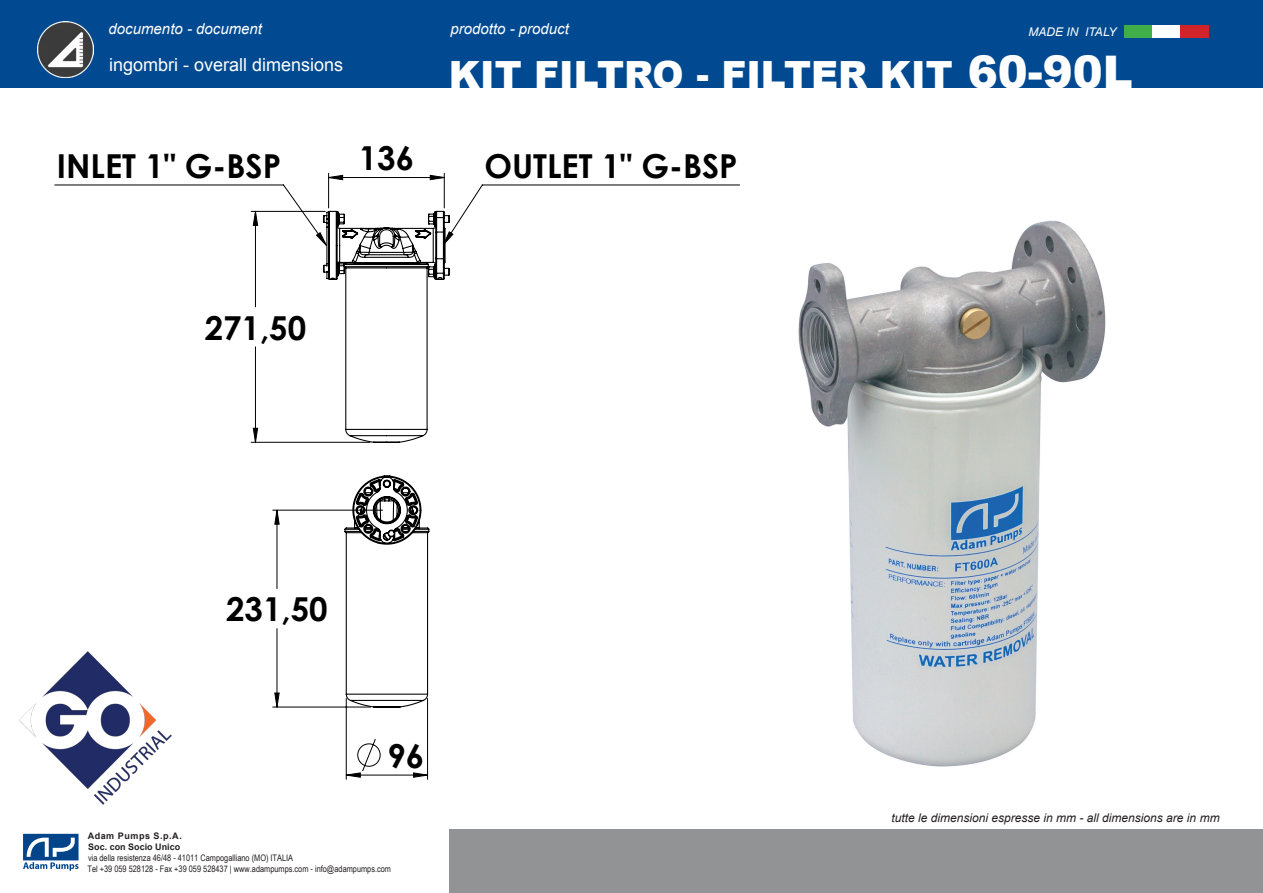
<style>
.page{position:relative;width:1263px;height:893px;background:#fff}
.page>*{position:absolute;margin:0;border:0;box-sizing:border-box;transform-origin:0 0}
.t1{font:900 37.5px "Arial";color:#fff}
.t2{font:700 33px "Century Gothic";color:#000}
.t3{font:18px "Arial";color:#fff}
.t4{font:italic 15px "Arial";color:#fff}
.t5{font:italic 12px "Arial";color:#231f20}
.t6{font:italic 12px "Arial";color:#fff}
.t7{font:9px/10.8px "Arial Narrow";color:#231f20}
.t8{font:700 9px/10.8px "Arial";color:#231f20}
.s1{font-size:45px}
</style>
<div class="page">
<div style="left:0;top:0;width:1263px;height:87px;background:#014a91"></div>
<div style="left:449px;top:829px;width:814px;height:64px;background:#929394"></div>
<div style="left:1124px;top:26px;width:28px;height:12px;background:#40ae49"></div>
<div style="left:1152px;top:26px;width:29px;height:12px;background:#fff"></div>
<div style="left:1181px;top:26px;width:28px;height:12px;background:#d1232a"></div>
<svg style="left:23px;top:834px;width:56px;height:37px"></svg>
<img style="left:37px;top:21px;width:57px;height:57px">
<hr style="left:328px;top:173px;width:1px;height:35px;background:#000">
<hr style="left:444px;top:173px;width:1px;height:35px;background:#000">
<hr style="left:755px;top:245px;width:1px;height:79px;background:#000">
<hr style="left:755px;top:364px;width:1px;height:78px;background:#000">
<svg style="left:328px;top:175px;width:116px;height:9px"></svg>
<svg style="left:54px;top:184px;width:686px;height:259px"></svg>
<div style="left:696px;top:324px;width:43px;height:45px;background:#fff"></div>
<hr style="left:215px;top:476px;width:1px;height:96px;background:#000">
<hr style="left:215px;top:612px;width:1px;height:95px;background:#000">
<hr style="left:346px;top:698px;width:1px;height:81px;background:#000">
<hr style="left:427px;top:698px;width:1px;height:81px;background:#000">
<hr style="left:273px;top:510px;width:110px;height:1px;background:#000">
<hr style="left:273px;top:707px;width:98px;height:1px;background:#000">
<svg style="left:275px;top:475px;width:155px;height:302px"></svg>
<img style="left:798px;top:220px;width:308px;height:547px">
<img style="left:19px;top:652px;width:152px;height:152px">
<h3 class="t4" style="left:109px;top:19px;width:155px">documento - document</h3>
<h3 class="t4" style="left:450px;top:19px;width:120px">prodotto - product</h3>
<h3 class="t6" style="left:1028px;top:24px;width:90px">MADE IN ITALY</h3>
<h3 class="t3" style="left:109px;top:53px;width:236px">ingombri - overall dimensions</h3>
<h1 class="t1" style="left:449px;top:47px;width:685px">KIT FILTRO - FILTER KIT <span class="s1">60-90L</span></h1>
<h2 class="t2" style="left:359px;top:133px;width:57px">136</h2>
<h2 class="t2" style="left:57px;top:141px;width:226px">INLET 1" G-BSP</h2>
<h2 class="t2" style="left:484px;top:141px;width:255px">OUTLET 1" G-BSP</h2>
<h2 class="t2" style="left:205px;top:303px;width:103px">271,50</h2>
<h2 class="t2" style="left:226px;top:584px;width:103px">231,50</h2>
<h2 class="t2" style="left:387px;top:731px;width:38px">96</h2>
<p class="t8" style="left:88px;top:831px;width:96px">Adam Pumps S.p.A.<br>Soc. con Socio Unico</p>
<p class="t7" style="left:87px;top:852px;width:305px">via della resistenza 46/48 - 41011 Campogalliano (MO) ITALIA<br>Tel +39 059 528128 - Fax +39 059 528437 | www.adampumps.com - info@adampumps.com</p>
<h3 class="t5" style="left:891px;top:810px;width:330px">tutte le dimensioni espresse in mm - all dimensions are in mm</h3>
</div>
